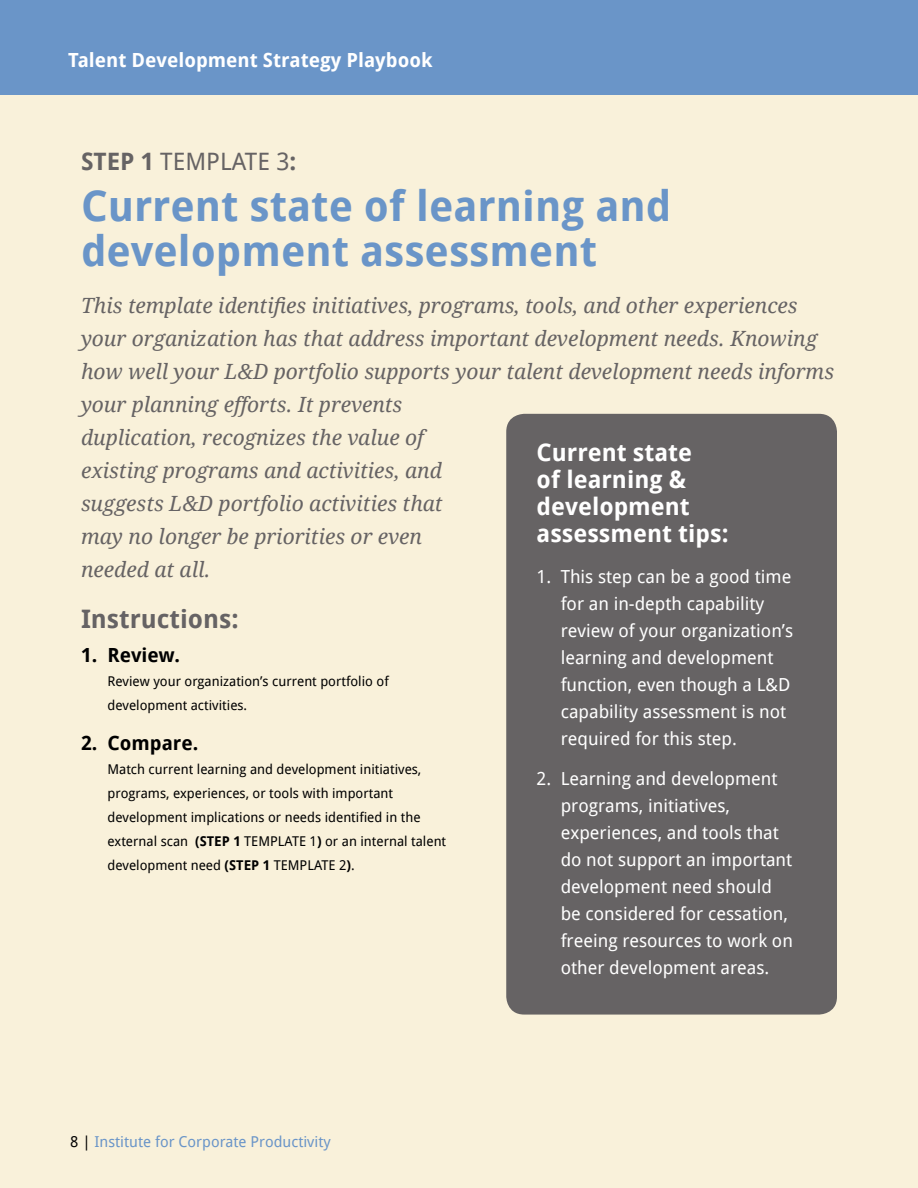
<style>
.page{position:relative;width:918px;height:1188px;background:#f9f1da}
.page>*{position:absolute;margin:0;border:0;box-sizing:border-box;transform-origin:0 0}
.t1{font:700 42px/45px "Droid Sans";color:#6a95c8}
.t2{font:700 25.5px "Droid Sans";color:#666364}
.t3{font:700 24px/27px "Droid Sans";color:#fff}
.t4{font:24px "Droid Sans";color:#666364}
.t5{font:italic 21px/33px "Droid Serif";color:#666364}
.t6{font:700 19.5px "Droid Sans";color:#fff}
.t7{font:700 19.5px "Droid Sans";color:#000}
.t8{font:18px/27px "Droid Sans";color:#fff}
.t9{font:15px "Droid Sans";color:#6a95c8}
.t10{font:13.5px/24px "Droid Sans";color:#000}
.s1{font-weight:700}
.s2{color:#000}
</style>
<div class="page">
<div style="left:0;top:0;width:918px;height:94px;background:#6a95c8"></div>
<div style="left:506px;top:414px;width:331px;height:601px;background:#666364;border-radius:18px"></div>
<p class="t6" style="left:68px;top:46px;width:366px">Talent Development Strategy Playbook</p>
<p class="t4" style="left:81px;top:144px;width:217px"><span class="s1">STEP 1</span> TEMPLATE 3<span class="s1">:</span></p>
<h1 class="t1" style="left:81px;top:183px;width:592px">Current state of learning and development assessment</h1>
<p class="t5" style="left:81px;top:289px;width:755px">This template identifies initiatives, programs, tools, and other experiences your organization has that address important development needs. Knowing how well your L&amp;D portfolio supports your talent development needs informs your planning efforts. It prevents<br>duplication, recognizes the value of<br>existing programs and activities, and<br>suggests L&amp;D portfolio activities that<br>may no longer be priorities or even<br>needed at all.</p>
<p class="t2" style="left:81px;top:601px;width:159px">Instructions:</p>
<p class="t7" style="left:81px;top:641px;width:101px">1. Review.</p>
<p class="t10" style="left:107px;top:668px;width:283px">Review your organization’s current portfolio of development activities.</p>
<p class="t7" style="left:81px;top:729px;width:119px">2. Compare.</p>
<p class="t10" style="left:107px;top:757px;width:340px">Match current learning and development initiatives, programs, experiences, or tools with important development implications or needs identified in the external scan <span class="s1">(STEP 1</span> TEMPLATE 1<span class="s1">)</span> or an internal talent development need <span class="s1">(STEP 1</span> TEMPLATE 2<span class="s1">)</span>.</p>
<p class="t3" style="left:537px;top:438px;width:193px">Current state<br>of learning &amp; development assessment tips:</p>
<p class="t8" style="left:561px;top:562px;width:234px;text-indent:-24px">1. This step can be a good time for an in-depth capability review of your organization’s learning and development function, even though a L&amp;D capability assessment is not required for this step.</p>
<p class="t8" style="left:561px;top:765px;width:234px;text-indent:-24px">2. Learning and development programs, initiatives, experiences, and tools that do not support an important development need should be considered for cessation, freeing resources to work on other development areas.</p>
<p class="t9" style="left:70px;top:1131px;width:262px"><span class="s2">8 |</span> Institute for Corporate Productivity</p>
</div>
